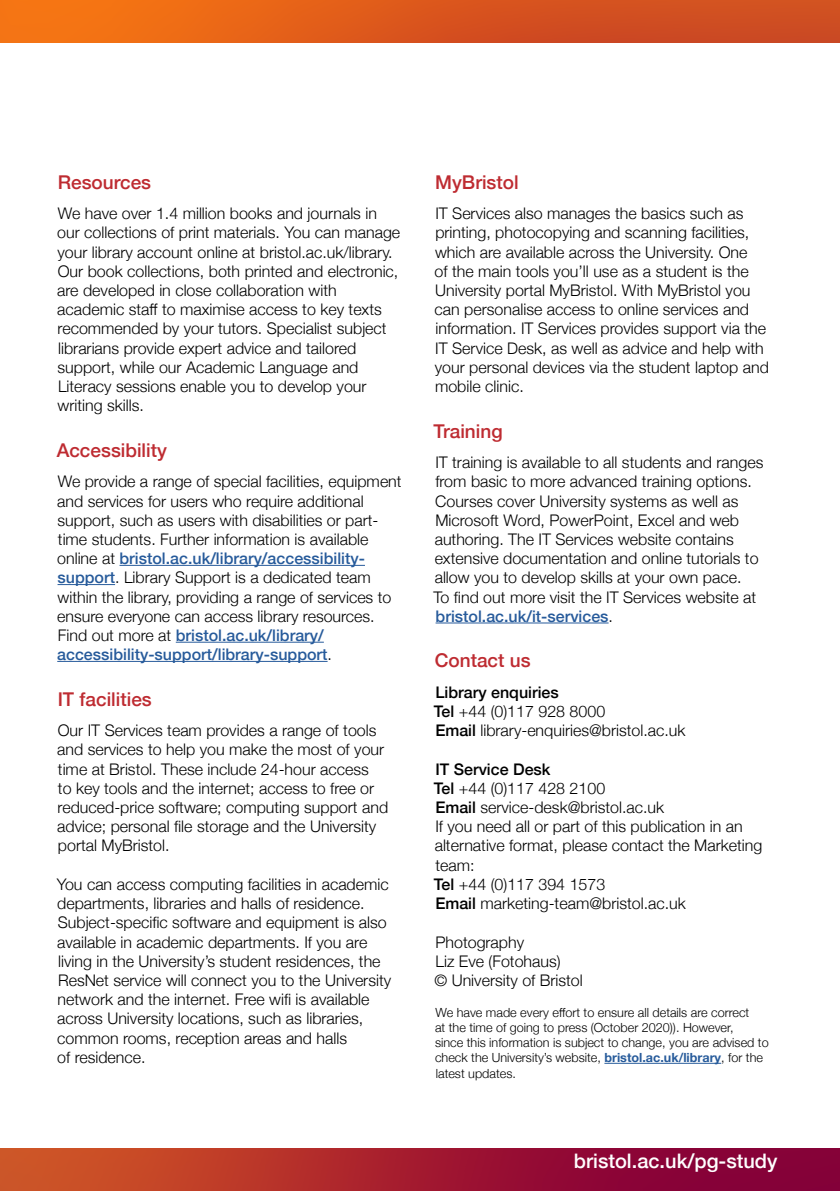
<style>
.page{position:relative;width:840px;height:1191px;background:#fff}
.page>*{position:absolute;margin:0;border:0;box-sizing:border-box;transform-origin:0 0}
.t1{font:500 20px "Helvetica Neue";color:#fff}
.t2{font:500 19px "Helvetica Neue";color:#be2b31}
.t3{font:300 16px/19.2px "Helvetica Neue";color:#000}
.t4{font:300 12.6px/15.2px "Helvetica Neue";color:#000}
.s1{font-weight:500;color:#275b9b}
.s2{font-weight:500}
.s3{font-weight:700;color:#275b9b}
</style>
<div class="page">
<hr style="left:119px;top:565px;width:246px;height:1px;background:#275b9b">
<hr style="left:57px;top:584px;width:58px;height:1px;background:#275b9b">
<hr style="left:176px;top:642px;width:148px;height:1px;background:#275b9b">
<hr style="left:57px;top:661px;width:270px;height:1px;background:#275b9b">
<hr style="left:435px;top:622px;width:173px;height:1px;background:#275b9b">
<hr style="left:604px;top:1063px;width:116px;height:1px;background:#275b9b">
<div style="left:0;top:0;width:839px;height:43px;background:linear-gradient(to right,#f67312,#c64325)"></div>
<div style="left:0;top:1148px;width:839px;height:43px;background:linear-gradient(to right,#d25424,#79003b)"></div>
<p class="t2" style="left:58px;top:167px;width:95px">Resources</p>
<p class="t3" style="left:57px;top:203px;width:344px">We have over 1.4 million books and journals in our collections of print materials. You can manage your library account online at bristol.ac.uk/library.<br>Our book collections, both printed and electronic, are developed in close collaboration with academic staff to maximise access to key texts recommended by your tutors. Specialist subject librarians provide expert advice and tailored support, while our Academic Language and Literacy sessions enable you to develop your writing skills.</p>
<p class="t2" style="left:57px;top:435px;width:112px">Accessibility</p>
<p class="t3" style="left:57px;top:471px;width:346px">We provide a range of special facilities, equipment and services for users who require additional support, such as users with disabilities or part&shy;time students. Further information is available online at <span class="s1">bristol.ac.uk/library/accessibility&shy;support</span>. Library Support is a dedicated team within the library, providing a range of services to ensure everyone can access library resources.<br>Find out more at <span class="s1">bristol.ac.uk/library/ accessibility-support/library-support</span>.</p>
<p class="t2" style="left:58px;top:683px;width:96px">IT facilities</p>
<p class="t3" style="left:57px;top:720px;width:332px">Our IT Services team provides a range of tools and services to help you make the most of your time at Bristol. These include 24-hour access<br>to key tools and the internet; access to free or reduced-price software; computing support and advice; personal file storage and the University portal MyBristol.</p>
<p class="t3" style="left:57px;top:873px;width:336px">You can access computing facilities in academic departments, libraries and halls of residence.<br>Subject-specific software and equipment is also available in academic departments. If you are living in the University’s student residences, the ResNet service will connect you to the University network and the internet. Free wifi is available across University locations, such as libraries, common rooms, reception areas and halls<br>of residence.</p>
<p class="t2" style="left:435px;top:167px;width:85px">MyBristol</p>
<p class="t3" style="left:434px;top:203px;width:335px">IT Services also manages the basics such as printing, photocopying and scanning facilities, which are available across the University. One<br>of the main tools you’ll use as a student is the University portal MyBristol. With MyBristol you can personalise access to online services and information. IT Services provides support via the IT Service Desk, as well as advice and help with your personal devices via the student laptop and mobile clinic.</p>
<p class="t2" style="left:433px;top:415px;width:71px">Training</p>
<p class="t3" style="left:433px;top:451px;width:331px">IT training is available to all students and ranges from basic to more advanced training options.<br>Courses cover University systems as well as Microsoft Word, PowerPoint, Excel and web authoring. The IT Services website contains extensive documentation and online tutorials to allow you to develop skills at your own pace.<br>To find out more visit the IT Services website at <span class="s1">bristol.ac.uk/it-services</span>.</p>
<p class="t2" style="left:434px;top:645px;width:97px">Contact us</p>
<p class="t3" style="left:433px;top:681px;width:253px"><span class="s2">Library enquiries<br>Tel</span> +44 (0)117 928 8000<br><span class="s2">Email</span> library-enquiries@bristol.ac.uk</p>
<p class="t3" style="left:433px;top:758px;width:330px"><span class="s2">IT Service Desk<br>Tel</span> +44 (0)117 428 2100<br><span class="s2">Email</span> service-desk@bristol.ac.uk<br>If you need all or part of this publication in an alternative format, please contact the Marketing team:<br><span class="s2">Tel</span> +44 (0)117 394 1573<br><span class="s2">Email</span> marketing-team@bristol.ac.uk</p>
<p class="t3" style="left:434px;top:931px;width:150px">Photography<br>Liz Eve (Fotohaus)<br>© University of Bristol</p>
<p class="t4" style="left:435px;top:1003px;width:335px">We have made every effort to ensure all details are correct<br>at the time of going to press (October 2020)). However,<br>since this information is subject to change, you are advised to check the University’s website, <span class="s3">bristol.ac.uk/library</span>, for the latest updates.</p>
<p class="t1" style="left:573px;top:1144px;width:205px">bristol.ac.uk/pg-study</p>
</div>
